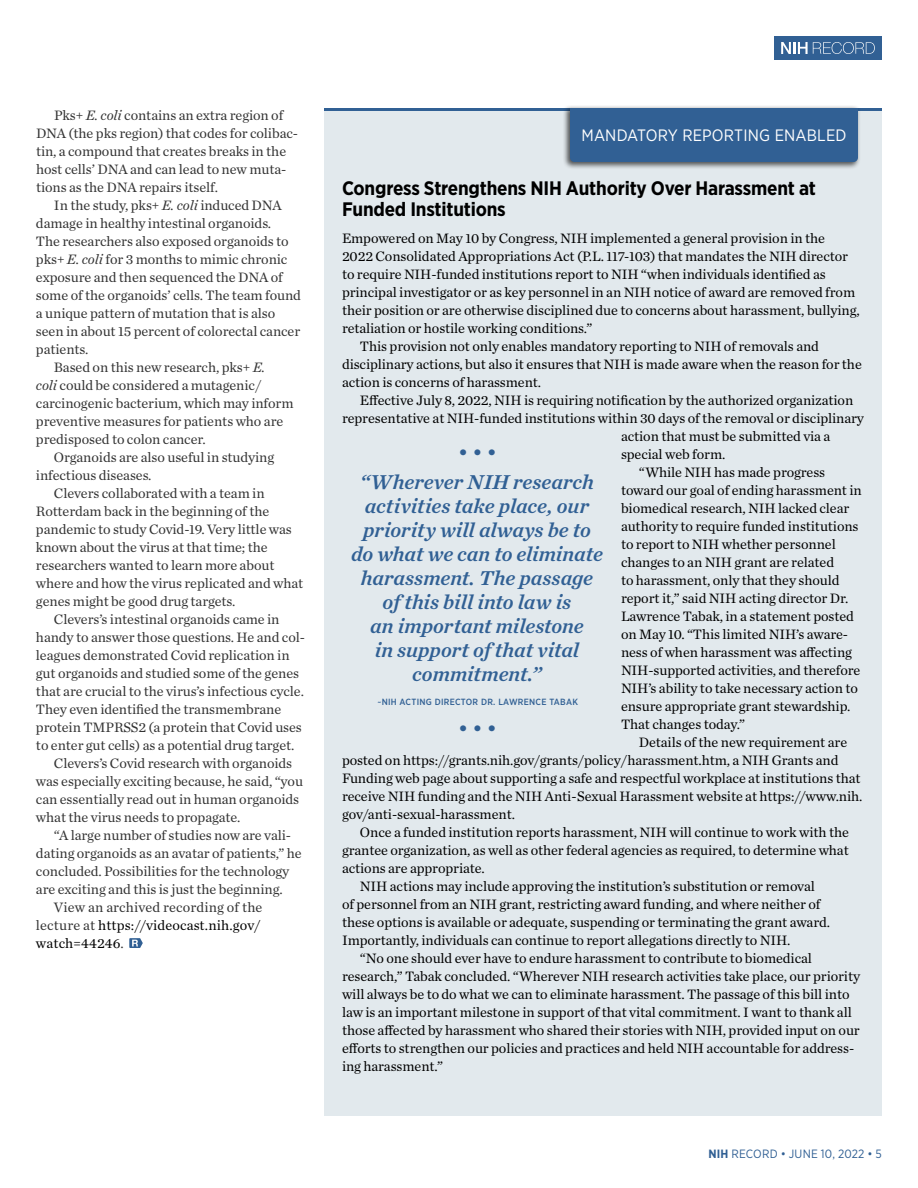
<style>
.page{position:relative;width:918px;height:1188px;background:#fff}
.page>*{position:absolute;margin:0;border:0;box-sizing:border-box;transform-origin:0 0}
.Pull_quote{font:italic 21px/24px "Chronicle Text G1 Semi";letter-spacing:-.005em;color:#316094;text-align:center}
.Sidebar__Head_1{font:700 19.5px/21px "Gotham Narrow";letter-spacing:-.01em;color:#000}
.Kicker_2_reverse{font:16.5px "Gotham Narrow";letter-spacing:.01em;color:#fff}
.Body_1{font:14.25px/18px "Chronicle Text G1";letter-spacing:-.005em;color:#000}
.Body_1-2{font:14.25px/18px "Chronicle Text G1";letter-spacing:-.005em;color:#333}
.Body_1_paragraph_1{font:14.25px/18px "Chronicle Text G1";letter-spacing:-.005em;color:#000}
.t1{font:12px "Gotham Narrow";letter-spacing:.015em;color:#316094}
.Byline{font:500 9px "Gotham Narrow";letter-spacing:.03em;color:#316094}
.s1{font-style:italic}
.s2{color:#000}
.s3{font-weight:700}
</style>
<div class="page">
<div style="left:774px;top:36px;width:108px;height:24px;background:#316094"></div>
<svg style="left:781px;top:42px;width:94px;height:12px"></svg>
<div style="left:324px;top:108px;width:558px;height:1008px;background:#e2e9ed"></div>
<hr style="left:324px;top:108px;width:558px;height:3px;background:#316094">
<div style="left:563px;top:105px;width:298px;height:64px;background:#000;opacity:.65"></div>
<div style="left:570px;top:108px;width:288px;height:54px;background:#316094"></div>
<svg style="left:129px;top:938px;width:14px;height:10px"></svg>
<p class="Body_1-2" style="left:36px;top:105px;width:264px;text-indent:18px">Pks+ <span class="s1">E. coli</span> contains an extra region of DNA (the pks region) that codes for colibac&shy;tin, a compound that creates breaks in the host cells’ DNA and can lead to new muta&shy;tions as the DNA repairs itself.</p>
<p class="Body_1-2" style="left:36px;top:195px;width:267px;text-indent:18px">In the study, pks+ <span class="s1">E. coli</span> induced DNA damage in healthy intestinal organoids.<br>The researchers also exposed organoids to pks+ <span class="s1">E. coli</span> for 3 months to mimic chronic exposure and then sequenced the DNA of some of the organoids’ cells. The team found a unique pattern of mutation that is also seen in about 15 percent of colorectal cancer patients.</p>
<p class="Body_1-2" style="left:36px;top:357px;width:259px;text-indent:18px">Based on this new research, pks+ <span class="s1">E.<br>coli</span> could be considered a mutagenic/ carcinogenic bacterium, which may inform preventive measures for patients who are predisposed to colon cancer.</p>
<p class="Body_1-2" style="left:36px;top:447px;width:240px;text-indent:18px">Organoids are also useful in studying infectious diseases.</p>
<p class="Body_1-2" style="left:36px;top:483px;width:269px;text-indent:18px">Clevers collaborated with a team in Rotterdam back in the beginning of the pandemic to study Covid-19. Very little was known about the virus at that time; the researchers wanted to learn more about where and how the virus replicated and what genes might be good drug targets.</p>
<p class="Body_1-2" style="left:36px;top:609px;width:271px;text-indent:18px">Clevers’s intestinal organoids came in handy to answer those questions. He and col&shy;leagues demonstrated Covid replication in gut organoids and studied some of the genes that are crucial to the virus’s infectious cycle.<br>They even identified the transmembrane protein TMPRSS2 (a protein that Covid uses to enter gut cells) as a potential drug target.</p>
<p class="Body_1-2" style="left:36px;top:753px;width:269px;text-indent:18px">Clevers’s Covid research with organoids was especially exciting because, he said, “you can essentially read out in human organoids what the virus needs to propagate.</p>
<p class="Body_1-2" style="left:36px;top:825px;width:267px;text-indent:18px">“A large number of studies now are vali&shy;dating organoids as an avatar of patients,” he concluded. Possibilities for the technology are exciting and this is just the beginning.</p>
<p class="Body_1-2" style="left:36px;top:897px;width:228px;text-indent:18px">View an archived recording of the lecture at <span class="s2">https://videocast.nih.gov/ watch=44246</span>.</p>
<p class="Kicker_2_reverse" style="left:581px;top:125px;width:267px">MANDATORY REPORTING ENABLED</p>
<p class="Sidebar__Head_1" style="left:342px;top:177px;width:475px">Congress Strengthens NIH Authority Over Harassment at<br>Funded Institutions</p>
<p class="Body_1_paragraph_1" style="left:342px;top:228px;width:519px">Empowered on May 10 by Congress, NIH implemented a general provision in the 2022 Consolidated Appropriations Act (P.L. 117-103) that mandates the NIH director to require NIH-funded institutions report to NIH “when individuals identified as principal investigator or as key personnel in an NIH notice of award are removed from their position or are otherwise disciplined due to concerns about harassment, bullying, retaliation or hostile working conditions.”</p>
<p class="Body_1" style="left:342px;top:336px;width:521px;text-indent:18px">This provision not only enables mandatory reporting to NIH of removals and disciplinary actions, but also it ensures that NIH is made aware when the reason for the action is concerns of harassment.</p>
<p class="Body_1" style="left:360px;top:390px;width:495px">Effective July 8, 2022, NIH is requiring notification by the authorized organization</p>
<p class="Body_1" style="left:342px;top:408px;width:524px">representative at NIH-funded institutions within 30 days of the removal or disciplinary</p>
<p class="Body_1" style="left:621px;top:426px;width:211px">action that must be submitted via a</p>
<p class="Body_1" style="left:621px;top:444px;width:106px">special web form.</p>
<p class="Body_1" style="left:621px;top:462px;width:242px;text-indent:18px">“While NIH has made progress toward our goal of ending harassment in biomedical research, NIH lacked clear authority to require funded institutions to report to NIH whether personnel changes to an NIH grant are related<br>to harassment, only that they should report it,” said NIH acting director Dr.<br>Lawrence Tabak, in a statement posted on May 10. “This limited NIH’s aware&shy;ness of when harassment was affecting NIH-supported activities, and therefore NIH’s ability to take necessary action to ensure appropriate grant stewardship.<br>That changes today.”</p>
<p class="Body_1" style="left:342px;top:732px;width:522px;text-indent:297px">Details of the new requirement are posted on https://grants.nih.gov/grants/policy/harassment.htm, a NIH Grants and Funding web page about supporting a safe and respectful workplace at institutions that receive NIH funding and the NIH Anti-Sexual Harassment website at https://www.nih. gov/anti-sexual-harassment.</p>
<p class="Body_1" style="left:342px;top:822px;width:509px;text-align:justify;text-indent:18px">Once a funded institution reports harassment, NIH will continue to work with the grantee organization, as well as other federal agencies as required, to determine what actions are appropriate.</p>
<p class="Body_1" style="left:342px;top:876px;width:490px;text-indent:18px">NIH actions may include approving the institution’s substitution or removal of personnel from an NIH grant, restricting award funding, and where neither of these options is available or adequate, suspending or terminating the grant award.<br>Importantly, individuals can continue to report allegations directly to NIH.</p>
<p class="Body_1" style="left:342px;top:948px;width:520px;text-indent:18px">“No one should ever have to endure harassment to contribute to biomedical research,” Tabak concluded. “Wherever NIH research activities take place, our priority will always be to do what we can to eliminate harassment. The passage of this bill into law is an important milestone in support of that vital commitment. I want to thank all those affected by harassment who shared their stories with NIH, provided input on our efforts to strengthen our policies and practices and held NIH accountable for address&shy;ing harassment.”</p>
<p class="Pull_quote" style="left:457px;top:439px;width:41px">• • •</p>
<p class="Pull_quote" style="left:351px;top:469px;width:253px">“Wherever NIH research activities take place, our priority will always be to do what we can to eliminate harassment. The passage of this bill into law is<br>an important milestone<br>in support of that vital commitment.”</p>
<p class="Byline" style="left:377px;top:696px;width:202px">~NIH ACTING DIRECTOR DR. LAWRENCE TABAK</p>
<p class="Pull_quote" style="left:457px;top:715px;width:41px">• • •</p>
<p class="t1" style="left:708px;top:1146px;width:175px"><span class="s3">NIH</span> RECORD • JUNE 10, 2022 • 5</p>
</div>
